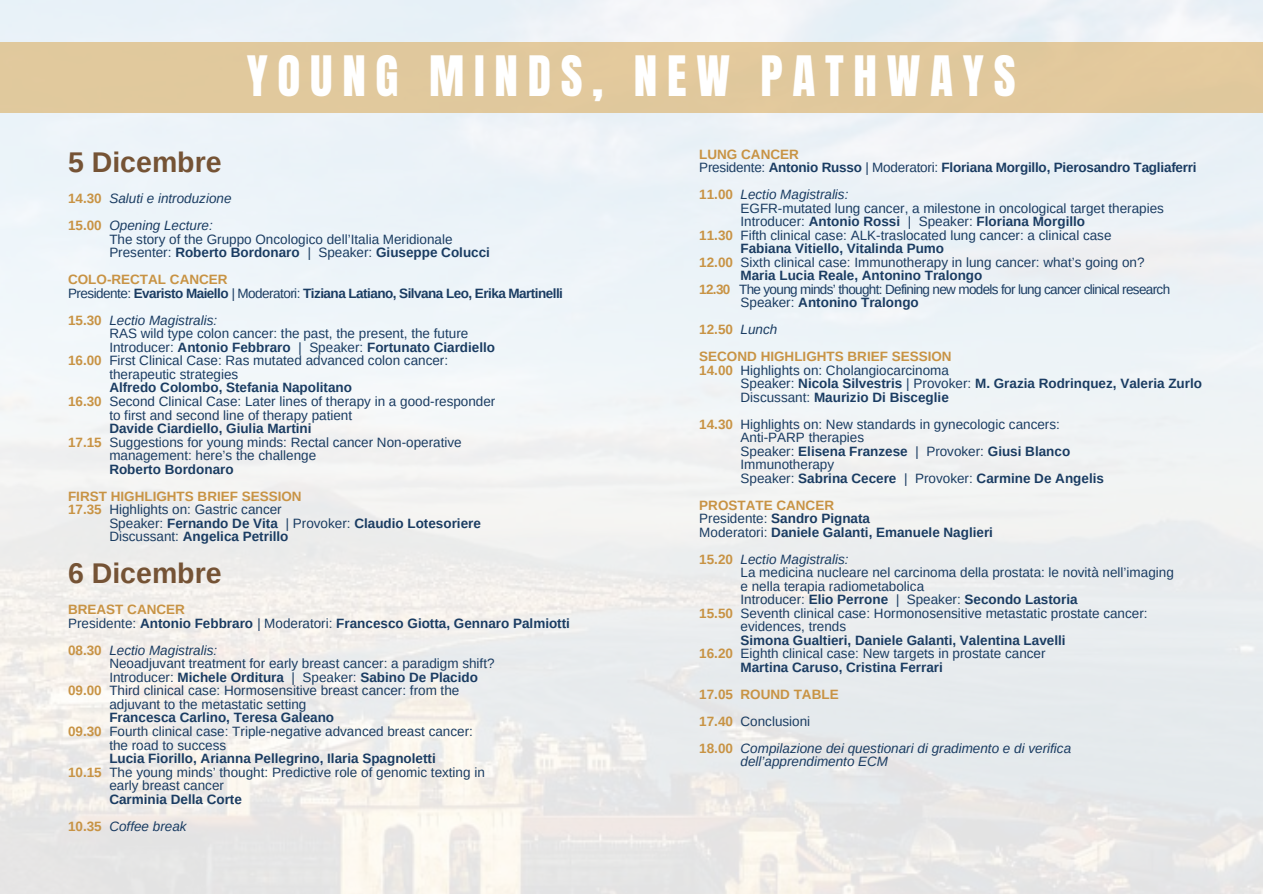
<style>
.page{position:relative;width:1263px;height:894px;background:#fff}
.page>*{position:absolute;margin:0;border:0;box-sizing:border-box;transform-origin:0 0}
.t1{font:47.25px "Anton";letter-spacing:.205em;color:#fff}
.t2{font:700 28.5px "Arimo";color:#755335}
.t3{font:13.5px "Arimo";color:#1a3c62}
.t4{font:700 13.5px "Arimo";color:#1a3c62}
.t5{font:italic 13.5px "Arimo";color:#1a3c62}
.t6{font:700 13.5px "Arimo";color:#c89344}
.t7{font:700 13.5px "Arimo";letter-spacing:-.04em;color:#1a3c62}
.t8{font:13.5px "Arimo";letter-spacing:-.05em;color:#1a3c62}
.s1{font-weight:700;font-style:normal;color:#c89344}
.s2{font-weight:400}
.s3{font-weight:400;font-style:italic}
.s4{font-weight:700;color:#c89344}
.s5{font-weight:400;font-style:italic;color:#1a3c62}
</style>
<div class="page">
<div style="left:0;top:42px;width:1262px;height:70px;background:#e1c99d"></div>
<p class="t1" style="left:247px;top:43px;width:770px">YOUNG MINDS, NEW PATHWAYS</p>
<p class="t2" style="left:68px;top:146px;width:155px">5 Dicembre</p>
<p class="t5" style="left:68px;top:191px;width:165px"><span class="s1">14.30</span> Saluti e introduzione</p>
<p class="t5" style="left:68px;top:218px;width:146px"><span class="s1">15.00</span> Opening Lecture:</p>
<p class="t3" style="left:109px;top:232px;width:345px">The story of the Gruppo Oncologico dell’Italia Meridionale</p>
<p class="t4" style="left:109px;top:245px;width:382px"><span class="s2">Presenter:</span> Roberto Bordonaro <span class="s3">|</span> <span class="s2">Speaker:</span> Giuseppe Colucci</p>
<p class="t6" style="left:68px;top:272px;width:161px">COLO-RECTAL CANCER</p>
<p class="t7" style="left:68px;top:285px;width:496px"><span class="s2">Presidente:</span> Evaristo Maiello <span class="s3">|</span> <span class="s2">Moderatori:</span> Tiziana Latiano, Silvana Leo, Erika Martinelli</p>
<p class="t5" style="left:68px;top:312px;width:151px"><span class="s1">15.30</span> Lectio Magistralis:</p>
<p class="t3" style="left:109px;top:326px;width:360px">RAS wild type colon cancer: the past, the present, the future</p>
<p class="t4" style="left:109px;top:339px;width:387px"><span class="s2">Introducer:</span> Antonio Febbraro <span class="s3">|</span> <span class="s2">Speaker:</span> Fortunato Ciardiello</p>
<p class="t3" style="left:68px;top:353px;width:382px"><span class="s4">16.00</span> First Clinical Case: Ras mutated advanced colon cancer:</p>
<p class="t3" style="left:109px;top:366px;width:130px">therapeutic strategies</p>
<p class="t4" style="left:109px;top:380px;width:244px">Alfredo Colombo, Stefania Napolitano</p>
<p class="t3" style="left:68px;top:393px;width:429px"><span class="s4">16.30</span> Second Clinical Case: Later lines of therapy in a good-responder</p>
<p class="t3" style="left:109px;top:407px;width:244px">to first and second line of therapy patient</p>
<p class="t4" style="left:109px;top:420px;width:204px">Davide Ciardiello, Giulia Martini</p>
<p class="t3" style="left:68px;top:434px;width:395px"><span class="s4">17.15</span> Suggestions for young minds: Rectal cancer Non-operative</p>
<p class="t3" style="left:109px;top:447px;width:208px">management: here’s the challenge</p>
<p class="t4" style="left:109px;top:461px;width:126px">Roberto Bordonaro</p>
<p class="t6" style="left:68px;top:488px;width:235px">FIRST HIGHLIGHTS BRIEF SESSION</p>
<p class="t3" style="left:68px;top:501px;width:215px"><span class="s4">17.35</span> Highlights on: Gastric cancer</p>
<p class="t4" style="left:109px;top:515px;width:373px"><span class="s2">Speaker:</span> Fernando De Vita <span class="s3">|</span> <span class="s2">Provoker:</span> Claudio Lotesoriere</p>
<p class="t4" style="left:109px;top:528px;width:181px"><span class="s2">Discussant:</span> Angelica Petrillo</p>
<p class="t2" style="left:68px;top:557px;width:155px">6 Dicembre</p>
<p class="t6" style="left:68px;top:602px;width:118px">BREAST CANCER</p>
<p class="t4" style="left:68px;top:615px;width:503px"><span class="s2">Presidente:</span> Antonio Febbraro <span class="s3">|</span> <span class="s2">Moderatori:</span> Francesco Giotta, Gennaro Palmiotti</p>
<p class="t5" style="left:68px;top:642px;width:151px"><span class="s1">08.30</span> Lectio Magistralis:</p>
<p class="t3" style="left:109px;top:656px;width:387px">Neoadjuvant treatment for early breast cancer: a paradigm shift?</p>
<p class="t4" style="left:109px;top:669px;width:370px"><span class="s2">Introducer:</span> Michele Orditura <span class="s2">| Speaker:</span> Sabino De Placido</p>
<p class="t3" style="left:68px;top:683px;width:393px"><span class="s4">09.00</span> Third clinical case: Hormosensitive breast cancer: from the</p>
<p class="t3" style="left:109px;top:696px;width:199px">adjuvant to the metastatic setting</p>
<p class="t4" style="left:109px;top:710px;width:226px">Francesca Carlino, Teresa Galeano</p>
<p class="t3" style="left:68px;top:723px;width:406px"><span class="s4">09.30</span> Fourth clinical case: Triple-negative advanced breast cancer:</p>
<p class="t3" style="left:109px;top:737px;width:118px">the road to success</p>
<p class="t4" style="left:109px;top:750px;width:328px">Lucia Fiorillo, Arianna Pellegrino, Ilaria Spagnoletti</p>
<p class="t3" style="left:68px;top:764px;width:418px"><span class="s4">10.15</span> The young minds’ thought: Predictive role of genomic texting in</p>
<p class="t3" style="left:109px;top:777px;width:116px">early breast cancer</p>
<p class="t4" style="left:109px;top:791px;width:134px">Carminia Della Corte</p>
<p class="t5" style="left:68px;top:818px;width:120px"><span class="s1">10.35</span> Coffee break</p>
<p class="t6" style="left:699px;top:146px;width:101px">LUNG CANCER</p>
<p class="t4" style="left:699px;top:160px;width:499px"><span class="s2">Presidente:</span> Antonio Russo <span class="s2">| Moderatori:</span> Floriana Morgillo, Pierosandro Tagliaferri</p>
<p class="t5" style="left:699px;top:187px;width:151px"><span class="s1">11.00</span> Lectio Magistralis:</p>
<p class="t3" style="left:740px;top:200px;width:425px">EGFR-mutated lung cancer, a milestone in oncological target therapies</p>
<p class="t4" style="left:740px;top:214px;width:346px"><span class="s2">Introducer:</span> Antonio Rossi <span class="s2">| Speaker:</span> Floriana Morgillo</p>
<p class="t3" style="left:699px;top:227px;width:414px"><span class="s4">11.30</span> Fifth clinical case: ALK-traslocated lung cancer: a clinical case</p>
<p class="t4" style="left:740px;top:241px;width:205px">Fabiana Vitiello, Vitalinda Pumo</p>
<p class="t3" style="left:699px;top:254px;width:447px"><span class="s4">12.00</span> Sixth clinical case: Immunotherapy in lung cancer: what’s going on?</p>
<p class="t4" style="left:740px;top:268px;width:243px">Maria Lucia Reale, Antonino Tralongo</p>
<p class="t8" style="left:699px;top:281px;width:472px"><span class="s4">12.30</span> The young minds’ thought: Defining new models for lung cancer clinical research</p>
<p class="t4" style="left:740px;top:295px;width:180px"><span class="s2">Speaker:</span> Antonino Tralongo</p>
<p class="t6" style="left:699px;top:322px;width:80px">12.50 <span class="s5">Lunch</span></p>
<p class="t6" style="left:699px;top:349px;width:254px">SECOND HIGHLIGHTS BRIEF SESSION</p>
<p class="t3" style="left:699px;top:362px;width:251px"><span class="s4">14.00</span> Highlights on: Cholangiocarcinoma</p>
<p class="t4" style="left:740px;top:376px;width:463px"><span class="s2">Speaker:</span> Nicola Silvestris <span class="s2">| Provoker:</span> M. Grazia Rodrinquez, Valeria Zurlo</p>
<p class="t4" style="left:740px;top:389px;width:210px"><span class="s2">Discussant:</span> Maurizio Di Bisceglie</p>
<p class="t3" style="left:699px;top:416px;width:362px"><span class="s4">14.30</span> Highlights on: New standards in gynecologic cancers:</p>
<p class="t3" style="left:740px;top:430px;width:125px">Anti-PARP therapies</p>
<p class="t4" style="left:740px;top:443px;width:331px"><span class="s2">Speaker:</span> Elisena Franzese <span class="s3">|</span> <span class="s2">Provoker:</span> Giusi Blanco</p>
<p class="t3" style="left:740px;top:457px;width:95px">Immunotherapy</p>
<p class="t4" style="left:740px;top:470px;width:365px"><span class="s2">Speaker:</span> Sabrina Cecere <span class="s2">| Provoker:</span> Carmine De Angelis</p>
<p class="t6" style="left:699px;top:497px;width:136px">PROSTATE CANCER</p>
<p class="t4" style="left:699px;top:511px;width:172px"><span class="s2">Presidente:</span> Sandro Pignata</p>
<p class="t4" style="left:699px;top:524px;width:295px"><span class="s2">Moderatori:</span> Daniele Galanti, Emanuele Naglieri</p>
<p class="t5" style="left:699px;top:551px;width:151px"><span class="s1">15.20</span> Lectio Magistralis:</p>
<p class="t3" style="left:740px;top:565px;width:435px">La medicina nucleare nel carcinoma della prostata: le novità nell’imaging</p>
<p class="t3" style="left:740px;top:578px;width:185px">e nella terapia radiometabolica</p>
<p class="t4" style="left:740px;top:592px;width:339px"><span class="s2">Introducer:</span> Elio Perrone <span class="s3">|</span> <span class="s2">Speaker:</span> Secondo Lastoria</p>
<p class="t3" style="left:699px;top:605px;width:450px"><span class="s4">15.50</span> Seventh clinical case: Hormonosensitive metastatic prostate cancer:</p>
<p class="t3" style="left:740px;top:618px;width:107px">evidences, trends</p>
<p class="t4" style="left:740px;top:632px;width:327px">Simona Gualtieri, Daniele Galanti, Valentina Lavelli</p>
<p class="t3" style="left:699px;top:645px;width:348px"><span class="s4">16.20</span> Eighth clinical case: New targets in prostate cancer</p>
<p class="t4" style="left:740px;top:659px;width:204px">Martina Caruso, Cristina Ferrari</p>
<p class="t6" style="left:699px;top:686px;width:141px">17.05 ROUND TABLE</p>
<p class="t3" style="left:699px;top:713px;width:113px"><span class="s4">17.40</span> Conclusioni</p>
<p class="t5" style="left:699px;top:740px;width:373px"><span class="s1">18.00</span> Compilazione dei questionari di gradimento e di verifica</p>
<p class="t5" style="left:740px;top:753px;width:149px">dell’apprendimento ECM</p>
</div>
